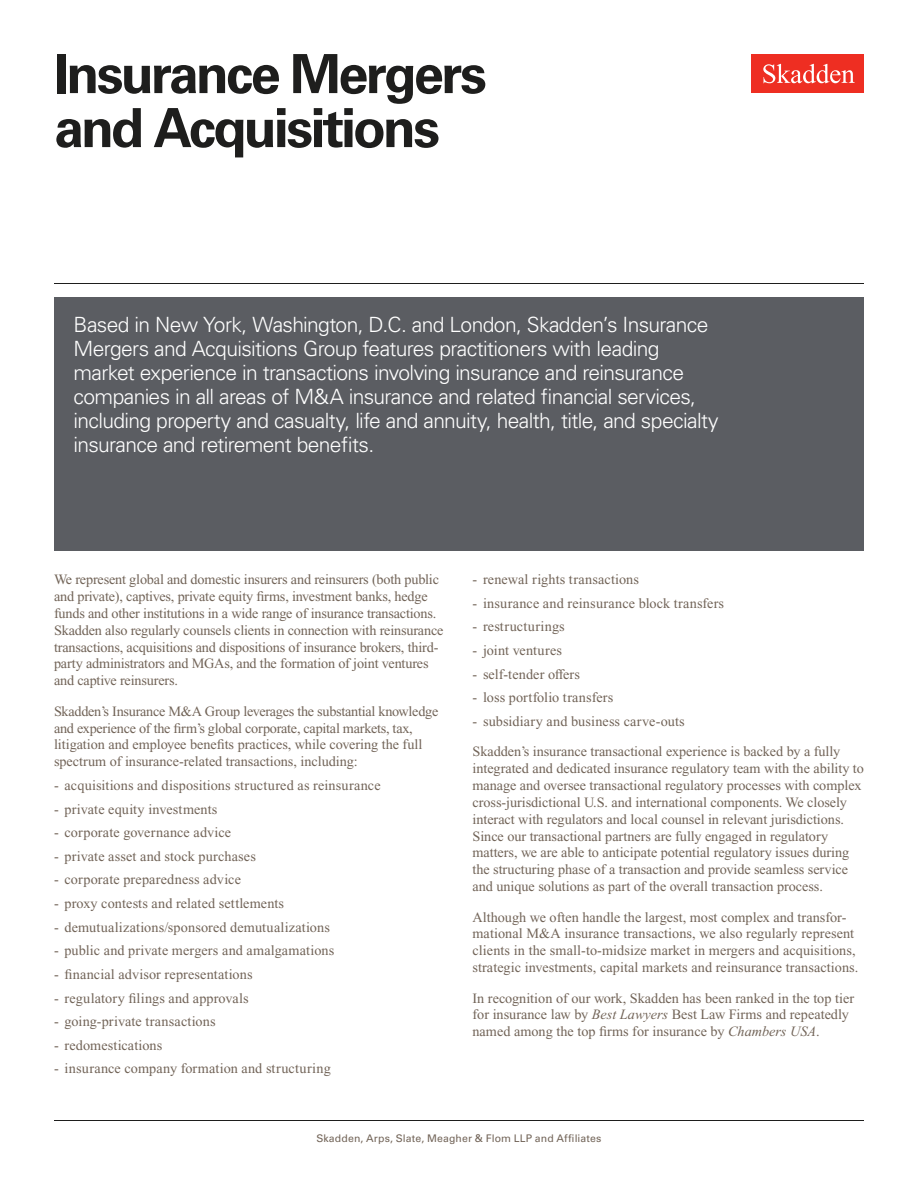
<style>
.page{position:relative;width:918px;height:1188px;background:#fff}
.page>*{position:absolute;margin:0;border:0;box-sizing:border-box;transform-origin:0 0}
.Practice_Area{font:700 54px/54px "Univers LT Std";letter-spacing:-.05em;color:#1e1e1d}
.Feature_Box{font:300 21px/24px "Univers LT Std";letter-spacing:-.03em;color:#fff}
.Main_Body{font:14.25px/16.8px "Times New Roman PS Std";letter-spacing:-.005em;color:#726458}
.Main_Body_Bulleted{font:14.25px "Times New Roman PS Std";letter-spacing:.01em;color:#726458}
.t1{font:10.5px "Univers LT Std";letter-spacing:.01em;color:#726458}
.s1{font-style:italic}
</style>
<div class="page">
<div style="left:752px;top:54px;width:112px;height:39px;background:#ee2e22"></div>
<svg style="left:763px;top:64px;width:92px;height:19px"></svg>
<div style="left:54px;top:297px;width:810px;height:253px;background:#5b5d62"></div>
<hr style="left:54px;top:1120px;width:810px;height:1px;background:#1e1e1d">
<hr style="left:54px;top:283px;width:810px;height:1px;background:#1e1e1d">
<h1 class="Practice_Area" style="left:54px;top:48px;width:434px">Insurance Mergers and Acquisitions</h1>
<p class="Feature_Box" style="left:74px;top:312px;width:647px">Based in New York, Washington, D.C. and London, Skadden’s Insurance Mergers and Acquisitions Group features practitioners with leading market experience in transactions involving insurance and reinsurance companies in all areas of M&amp;A insurance and related financial services, including property and casualty, life and annuity, health, title, and specialty insurance and retirement benefits.</p>
<p class="Main_Body" style="left:54px;top:571px;width:391px">We represent global and domestic insurers and reinsurers (both public and private), captives, private equity firms, investment banks, hedge funds and other institutions in a wide range of insurance transactions.<br>Skadden also regularly counsels clients in connection with reinsurance transactions, acquisitions and dispositions of insurance brokers, third&shy;party administrators and MGAs, and the formation of joint ventures and captive reinsurers.</p>
<p class="Main_Body" style="left:54px;top:703px;width:386px">Skadden’s Insurance M&amp;A Group leverages the substantial knowledge and experience of the firm’s global corporate, capital markets, tax, litigation and employee benefits practices, while covering the full spectrum of insurance-related transactions, including:</p>
<p class="Main_Body_Bulleted" style="left:54px;top:777px;width:328px">- acquisitions and dispositions structured as reinsurance</p>
<p class="Main_Body_Bulleted" style="left:54px;top:801px;width:165px">- private equity investments</p>
<p class="Main_Body_Bulleted" style="left:54px;top:825px;width:179px">- corporate governance advice</p>
<p class="Main_Body_Bulleted" style="left:54px;top:848px;width:203px">- private asset and stock purchases</p>
<p class="Main_Body_Bulleted" style="left:54px;top:872px;width:189px">- corporate preparedness advice</p>
<p class="Main_Body_Bulleted" style="left:54px;top:896px;width:232px">- proxy contests and related settlements</p>
<p class="Main_Body_Bulleted" style="left:54px;top:919px;width:278px">- demutualizations/sponsored demutualizations</p>
<p class="Main_Body_Bulleted" style="left:54px;top:943px;width:282px">- public and private mergers and amalgamations</p>
<p class="Main_Body_Bulleted" style="left:54px;top:966px;width:200px">- financial advisor representations</p>
<p class="Main_Body_Bulleted" style="left:54px;top:990px;width:196px">- regulatory filings and approvals</p>
<p class="Main_Body_Bulleted" style="left:54px;top:1014px;width:163px">- going-private transactions</p>
<p class="Main_Body_Bulleted" style="left:54px;top:1037px;width:110px">- redomestications</p>
<p class="Main_Body_Bulleted" style="left:54px;top:1061px;width:278px">- insurance company formation and structuring</p>
<p class="Main_Body_Bulleted" style="left:472px;top:572px;width:168px">- renewal rights transactions</p>
<p class="Main_Body_Bulleted" style="left:472px;top:595px;width:253px">- insurance and reinsurance block transfers</p>
<p class="Main_Body_Bulleted" style="left:472px;top:619px;width:94px">- restructurings</p>
<p class="Main_Body_Bulleted" style="left:472px;top:642px;width:91px">- joint ventures</p>
<p class="Main_Body_Bulleted" style="left:472px;top:666px;width:109px">- self-tender offers</p>
<p class="Main_Body_Bulleted" style="left:472px;top:690px;width:142px">- loss portfolio transfers</p>
<p class="Main_Body_Bulleted" style="left:472px;top:713px;width:214px">- subsidiary and business carve-outs</p>
<p class="Main_Body" style="left:472px;top:743px;width:393px">Skadden’s insurance transactional experience is backed by a fully integrated and dedicated insurance regulatory team with the ability to manage and oversee transactional regulatory processes with complex cross-jurisdictional U.S. and international components. We closely interact with regulators and local counsel in relevant jurisdictions.<br>Since our transactional partners are fully engaged in regulatory matters, we are able to anticipate potential regulatory issues during the structuring phase of a transaction and provide seamless service and unique solutions as part of the overall transaction process.</p>
<p class="Main_Body" style="left:472px;top:908px;width:387px">Although we often handle the largest, most complex and transfor&shy;mational M&amp;A insurance transactions, we also regularly represent clients in the small-to-midsize market in mergers and acquisitions, strategic investments, capital markets and reinsurance transactions.</p>
<p class="Main_Body" style="left:472px;top:989px;width:383px">In recognition of our work, Skadden has been ranked in the top tier for insurance law by <span class="s1">Best Lawyers</span> Best Law Firms and repeatedly named among the top firms for insurance by <span class="s1">Chambers USA</span>.</p>
<p class="t1" style="left:316px;top:1132px;width:287px">Skadden, Arps, Slate, Meagher &amp; Flom LLP and Affiliates</p>
</div>
